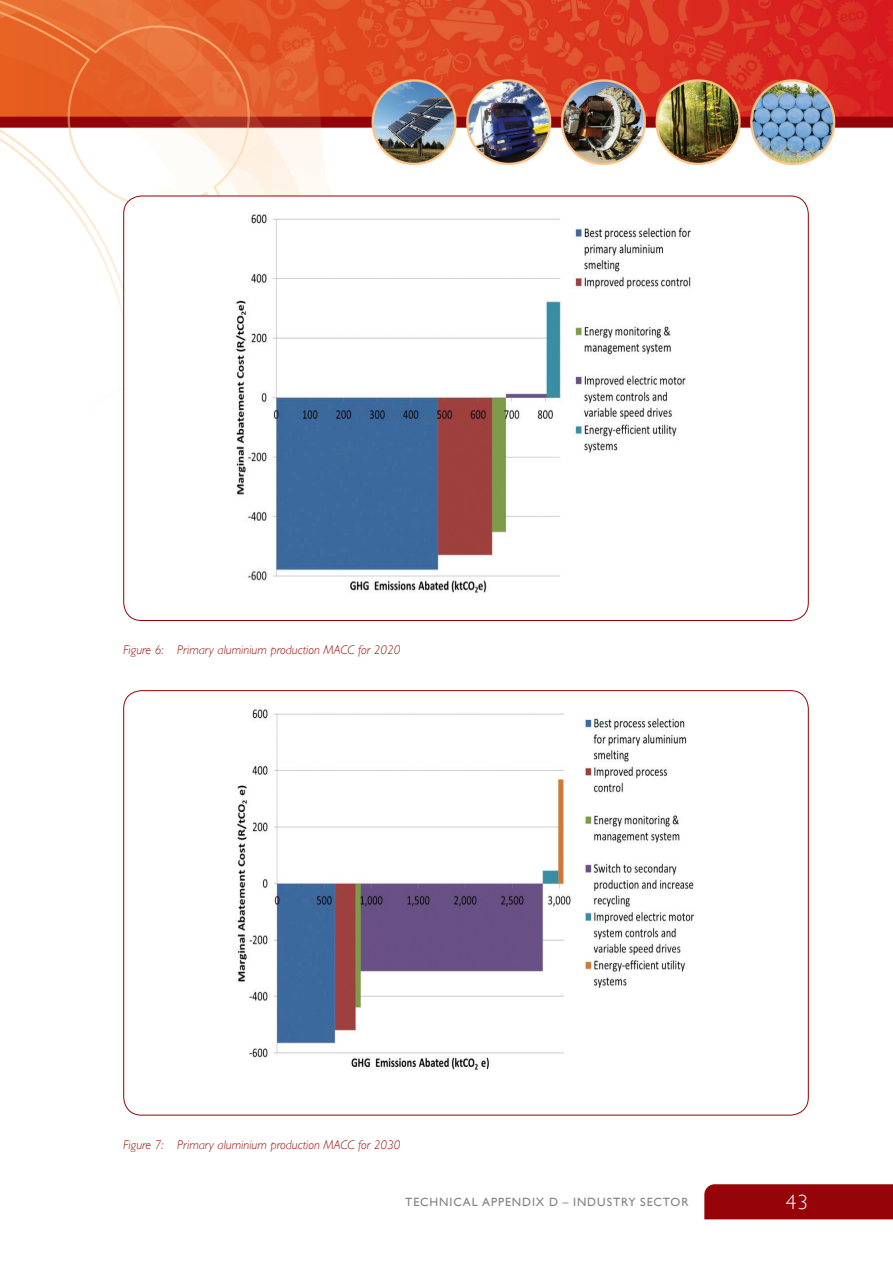
<style>
.page{position:relative;width:893px;height:1263px;background:#fff}
.page>*{position:absolute;margin:0;border:0;box-sizing:border-box;transform-origin:0 0}
.t1{font:300 21px "Gill Sans";color:#fff}
.figure_heading{font:italic 300 12.75px "Gill Sans";color:#99150e}
.t2{font:12px "Gill Sans";letter-spacing:.075em;color:#808285}
</style>
<div class="page">
<img style="left:368px;top:0;width:525px;height:165px">
<svg style="left:342px;top:0;width:25px;height:196px;fill:#e04820"></svg>
<svg style="left:0;top:0;width:342px;height:196px;background:#e98963"></svg>
<svg style="left:0;top:44px;width:182px;height:660px"></svg>
<div style="left:704px;top:1184px;width:189px;height:35px;background:#940408"></div>
<div style="left:124px;top:196px;width:684px;height:424px;background:#fff;border-radius:18px"></div>
<img style="left:236px;top:214px;width:455px;height:379px">
<div style="left:124px;top:691px;width:684px;height:424px;background:#fff;border-radius:18px"></div>
<img style="left:237px;top:709px;width:457px;height:361px">
<p class="figure_heading" style="left:123px;top:642px;width:279px">Figure 6: Primary aluminium production MACC for 2020</p>
<p class="figure_heading" style="left:123px;top:1137px;width:279px">Figure 7: Primary aluminium production MACC for 2030</p>
<p class="t2" style="left:405px;top:1195px;width:285px">TECHNICAL APPENDIX D – INDUSTRY SECTOR</p>
<h1 class="t1" style="left:786px;top:1186px;width:24px">43</h1>
</div>
